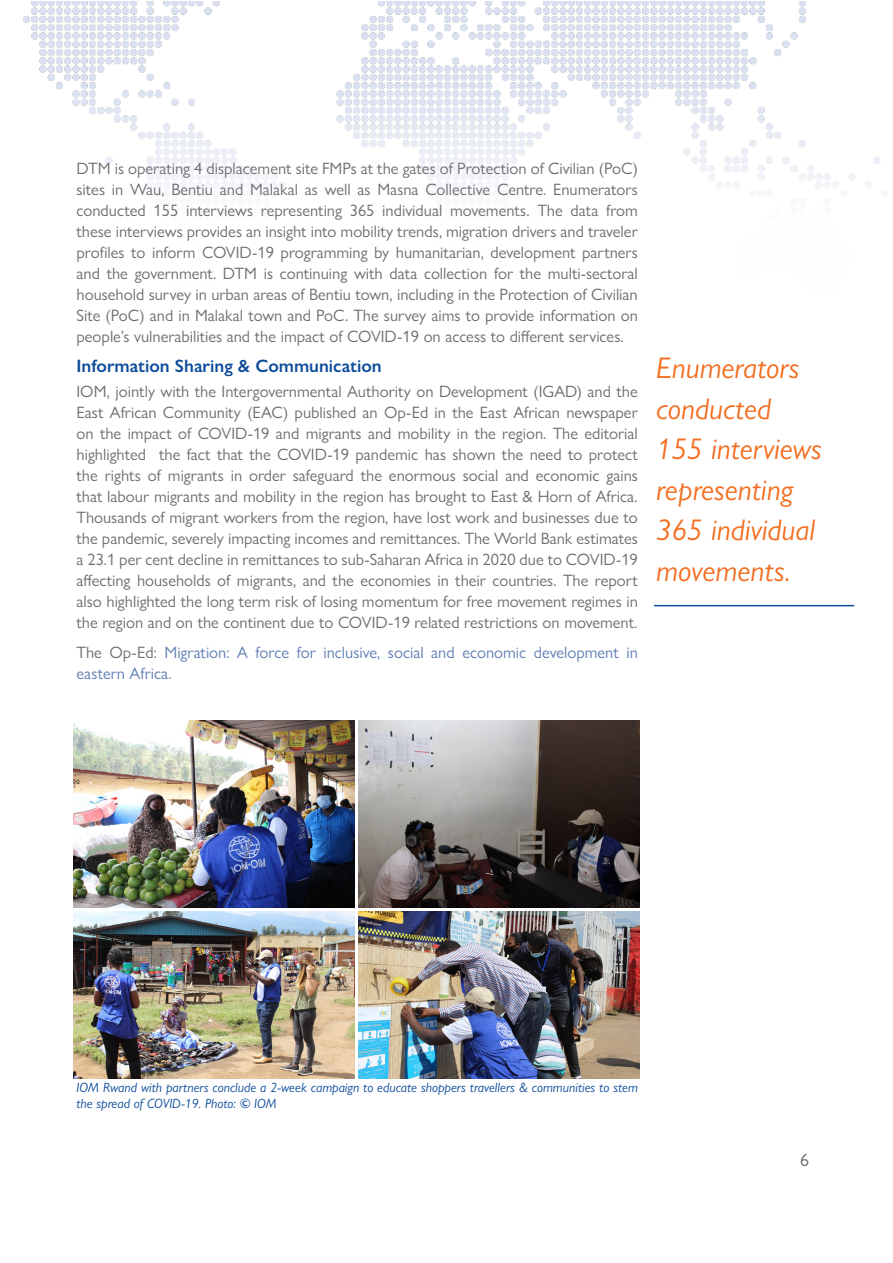
<style>
.page{position:relative;width:893px;height:1263px;background:#fff}
.page>*{position:absolute;margin:0;border:0;box-sizing:border-box;transform-origin:0 0}
.Second_Heading{font:italic 30px/40.5px "Gill Sans Nova";color:#f36e21}
.Body_Text{font:600 18px "Gill Sans Nova";color:#0d4c9b}
.t1{font:18px "Gill Sans Nova";color:#6c6d70}
.Body_Text-2{font:16.5px/21px "Gill Sans Nova";color:#6c6d70;text-align:justify}
.Body_Text-3{font:16.5px/21px "Gill Sans Nova";color:#607eb4}
.Figure_text{font:italic 13.5px/16.5px "Gill Sans Nova";color:#0d4c9b}
.s1{color:#6c6d70}
.s2{font-style:inherit}
</style>
<div class="page">
<img style="left:22px;top:1px;width:867px;height:201px">
<img style="left:74px;top:911px;width:280px;height:167px">
<img style="left:74px;top:720px;width:280px;height:187px">
<img style="left:358px;top:911px;width:281px;height:167px">
<img style="left:358px;top:720px;width:281px;height:187px">
<hr style="left:654px;top:605px;width:200px;height:1px;background:#0d4c9b">
<p class="Body_Text-2" style="left:77px;top:158px;width:563px">DTM is operating 4 displacement site FMPs at the gates of Protection of Civilian (PoC) sites in Wau, Bentiu and Malakal as well as Masna Collective Centre. Enumerators conducted 155 interviews representing 365 individual movements. The data from these interviews provides an insight into mobility trends, migration drivers and traveler profiles to inform COVID-19 programming by humanitarian, development partners and the government. DTM is continuing with data collection for the multi-sectoral household survey in urban areas of Bentiu town, including in the Protection of Civilian Site (PoC) and in Malakal town and PoC. The survey aims to provide information on people’s vulnerabilities and the impact of COVID-19 on access to different services.</p>
<p class="Body_Text" style="left:77px;top:355px;width:307px">Information Sharing &amp; Communication</p>
<p class="Body_Text-2" style="left:77px;top:381px;width:563px">IOM, jointly with the Intergovernmental Authority on Development (IGAD) and the East African Community (EAC) published an Op-Ed in the East African newspaper on the impact of COVID-19 and migrants and mobility in the region. The editorial highlighted the fact that the COVID-19 pandemic has shown the need to protect the rights of migrants in order safeguard the enormous social and economic gains that labour migrants and mobility in the region has brought to East &amp; Horn of Africa.<br>Thousands of migrant workers from the region, have lost work and businesses due to the pandemic, severely impacting incomes and remittances. The World Bank estimates a 23.1 per cent decline in remittances to sub-Saharan Africa in 2020 due to COVID-19 affecting households of migrants, and the economies in their countries. The report also highlighted the long term risk of losing momentum for free movement regimes in the region and on the continent due to COVID-19 related restrictions on movement.</p>
<p class="Body_Text-3" style="left:77px;top:641px;width:563px"><span class="s1">The Op-Ed:</span> Migration: A force for inclusive, social and economic development in eastern Africa.</p>
<p class="Second_Heading" style="left:656px;top:347px;width:167px">Enumerators conducted<br>155 interviews representing<br>365 individual movements.</p>
<p class="Figure_text" style="left:77px;top:1078px;width:563px">IOM Rwand with partners conclude a 2-week campaign to educate shoppers travellers &amp; communities to stem the spread of COVID-19. Photo: <span class="s2">©</span> IOM</p>
<p class="t1" style="left:800px;top:1149px;width:10px">6</p>
</div>
